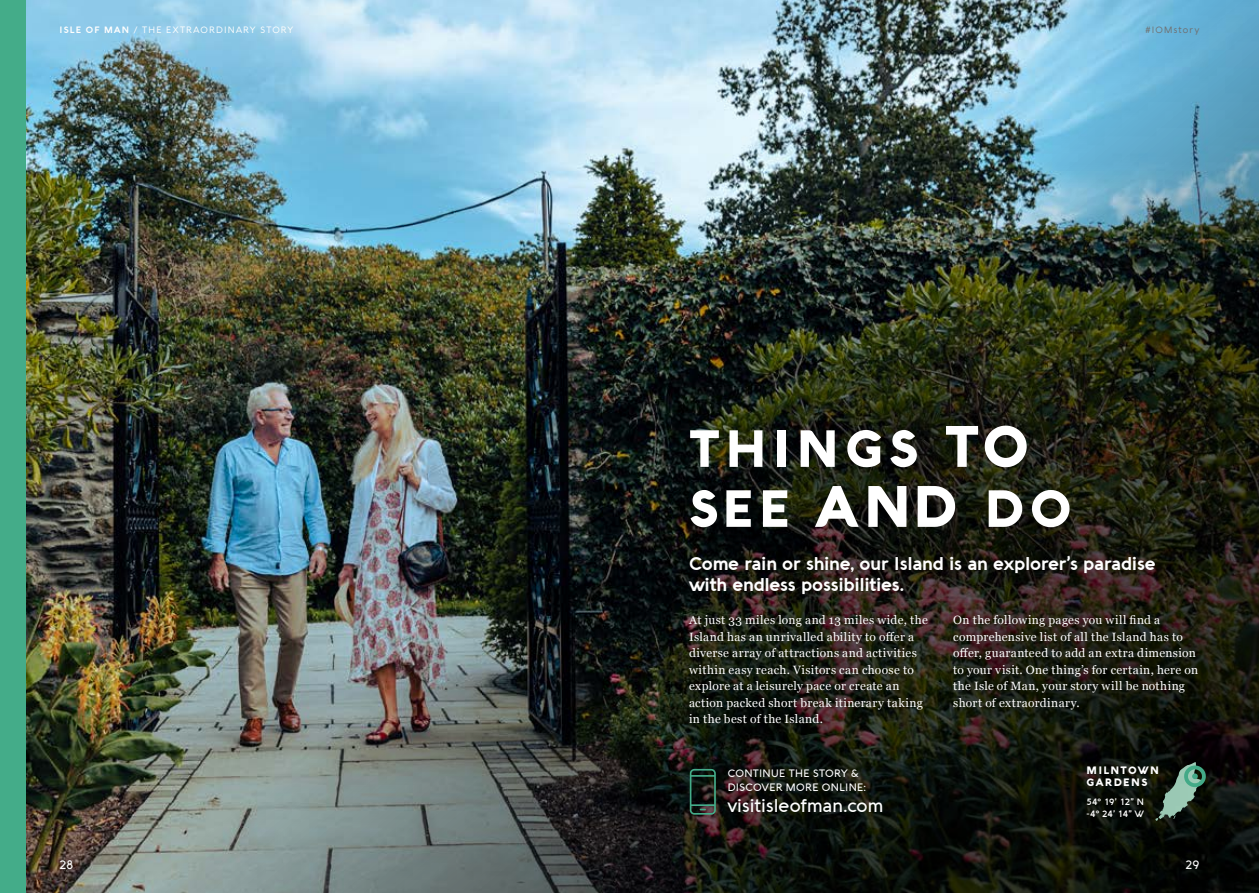
<style>
.page{position:relative;width:1259px;height:893px;background:#fff}
.page>*{position:absolute;margin:0;border:0;box-sizing:border-box;transform-origin:0 0}
.t1{font:900 51px/60px "Aquawax";letter-spacing:.1em;color:#fff}
.t2{font:700 18px/21px "Aquawax";letter-spacing:-.015em;color:#fff}
.t3{font:500 18px "Aquawax";letter-spacing:.005em;color:#fff}
.t4{font:12px/16.5px "Georgia";letter-spacing:.03em;color:#fff}
.t5{font:500 12px "Aquawax";color:#fff}
.t6{font:500 10.5px/13.5px "Aquawax";letter-spacing:.03em;color:#fff}
.t7{font:900 10.5px/12px "Aquawax";letter-spacing:.125em;color:#fff}
.t8{font:9px "Aquawax";letter-spacing:.125em;color:#fff}
.t9{font:600 9px/12px "Aquawax";letter-spacing:-.02em;color:#fff}
.t10{font:9px "Aquawax";letter-spacing:.12em;color:#706f6f}
.s1{font-weight:700}
.s2{font-size:57px}
</style>
<div class="page">
<img style="left:26px;top:0;width:1233px;height:893px">
<div style="left:0;top:0;width:26px;height:893px;background:#44ac89"></div>
<div style="left:504px;top:235px;width:745px;height:486px;background:#000;opacity:.75"></div>
<div style="left:1080px;top:684px;width:179px;height:209px;background:#000;opacity:.75"></div>
<div style="left:1010px;top:685px;width:218px;height:208px;background:#000;opacity:.75"></div>
<div style="left:631px;top:710px;width:304px;height:162px;background:#000;opacity:.75"></div>
<svg style="left:690px;top:769px;width:26px;height:46px"></svg>
<div style="left:651px;top:520px;width:582px;height:243px;background:#000;opacity:.74"></div>
<p class="t8" style="left:60px;top:25px;width:235px"><span class="s1">ISLE OF MAN</span> / THE EXTRAORDINARY STORY</p>
<p class="t5" style="left:60px;top:857px;width:15px">28</p>
<p class="t10" style="left:1145px;top:25px;width:55px">#IOMstory</p>
<h1 class="t1" style="left:689px;top:417px;width:384px">THINGS <span class="s2">TO<br></span>SEE <span class="s2">AND</span> DO</h1>
<h2 class="t2" style="left:689px;top:552px;width:468px">Come rain or shine, our Island is an explorer’s paradise with endless possibilities.</h2>
<p class="t4" style="left:689px;top:611px;width:240px">At just 33 miles long and 13 miles wide, the Island has an unrivalled ability to offer a diverse array of attractions and activities within easy reach. Visitors can choose to explore at a leisurely pace or create an action packed short break itinerary taking in the best of the Island.</p>
<p class="t4" style="left:953px;top:611px;width:246px">On the following pages you will find a comprehensive list of all the Island has to offer, guaranteed to add an extra dimension to your visit. One thing’s for certain, here on the Isle of Man, your story will be nothing short of extraordinary.</p>
<p class="t6" style="left:727px;top:767px;width:140px">CONTINUE THE STORY &amp;<br>DISCOVER MORE ONLINE:</p>
<h2 class="t3" style="left:727px;top:795px;width:157px">visitisleofman.com</h2>
<p class="t7" style="left:1086px;top:764px;width:74px">MILNTOWN<br>GARDENS</p>
<p class="t9" style="left:1086px;top:797px;width:59px">54° 19’ 12” N -4° 24’ 14” W</p>
<p class="t5" style="left:1185px;top:857px;width:15px">29</p>
</div>
